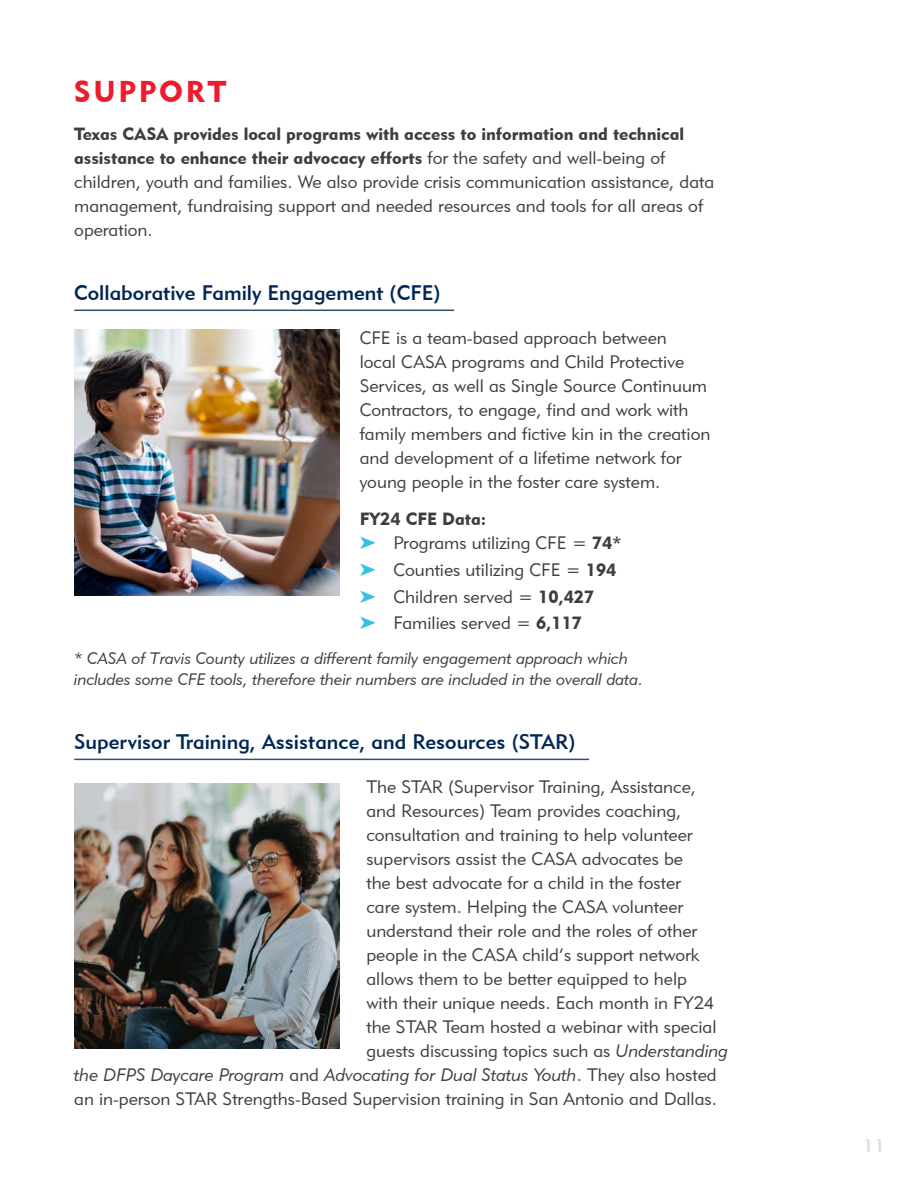
<style>
.page{position:relative;width:918px;height:1188px;background:#fff}
.page>*{position:absolute;margin:0;border:0;box-sizing:border-box;transform-origin:0 0}
.t1{font:30px "Geometric 415 BT Black A";letter-spacing:.09em;color:#ee1b2c}
.t2{font:21px "Geometric 415 BT Medium A";color:#002855}
.body_0{font:18px/24px "Geometric 415 BT Lite A";color:#3e3e3f}
.body_0-2{font:18px "Geometric 415 BT Lite Italic A";color:#3e3e3f}
.t3{font:18px "Geometric 415 BT Medium A";color:#dcdddf}
.body_0-3{font:17.7px/24px "Geometric 415 BT Black A";color:#3e3e3f}
.small_text{font:16.5px/21px "Geometric 415 BT Lite Italic A";color:#3e3e3f}
.s1{font-family:"Geometric 415 BT Lite A";font-size:18px}
.s2{color:#35c2e0}
.s3{font-family:"Geometric 415 BT Black A";font-size:17.7px}
.s4{font-family:"Geometric 415 BT Lite Italic A"}
.s5{font-family:"Geometric 415 BT Lite A"}
</style>
<div class="page">
<hr style="left:74px;top:310px;width:380px;height:1px;background:#2e5072">
<hr style="left:74px;top:759px;width:515px;height:1px;background:#2e5072">
<img style="left:74px;top:330px;width:265px;height:265px">
<img style="left:74px;top:783px;width:265px;height:265px">
<p class="t1" style="left:74px;top:73px;width:154px">SUPPORT</p>
<p class="body_0-3" style="left:74px;top:121px;width:612px">Texas CASA provides local programs with access to information and technical assistance to enhance their advocacy efforts <span class="s1">for the safety and well-being of</span></p>
<p class="body_0" style="left:74px;top:169px;width:642px">children, youth and families. We also provide crisis communication assistance, data management, fundraising support and needed resources and tools for all areas of operation.</p>
<p class="t2" style="left:74px;top:279px;width:368px">Collaborative Family Engagement (CFE)</p>
<p class="body_0" style="left:360px;top:325px;width:352px">CFE is a team-based approach between<br>local CASA programs and Child Protective Services, as well as Single Source Continuum Contractors, to engage, find and work with family members and fictive kin in the creation and development of a lifetime network for young people in the foster care system.</p>
<p class="body_0-3" style="left:360px;top:507px;width:128px">FY24 CFE Data:</p>
<p class="body_0" style="left:360px;top:531px;width:263px"><span class="s2">➤</span> Programs utilizing CFE = <span class="s3">74*</span></p>
<p class="body_0" style="left:360px;top:557px;width:258px"><span class="s2">➤</span> Counties utilizing CFE = <span class="s3">194</span></p>
<p class="body_0" style="left:360px;top:584px;width:236px"><span class="s2">➤</span> Children served = <span class="s3">10,427</span></p>
<p class="body_0" style="left:360px;top:611px;width:224px"><span class="s2">➤</span> Families served = <span class="s3">6,117</span></p>
<p class="small_text" style="left:74px;top:647px;width:570px">* CASA of Travis County utilizes a different family engagement approach which includes some CFE tools, therefore their numbers are included in the overall data.</p>
<p class="t2" style="left:74px;top:728px;width:503px">Supervisor Training, Assistance, and Resources (STAR)</p>
<p class="body_0" style="left:366px;top:774px;width:331px">The STAR (Supervisor Training, Assistance,</p>
<p class="body_0" style="left:366px;top:798px;width:316px">and Resources) Team provides coaching,</p>
<p class="body_0" style="left:366px;top:822px;width:328px">consultation and training to help volunteer</p>
<p class="body_0" style="left:366px;top:846px;width:318px">supervisors assist the CASA advocates be</p>
<p class="body_0" style="left:366px;top:870px;width:316px">the best advocate for a child in the foster</p>
<p class="body_0" style="left:366px;top:894px;width:318px">care system. Helping the CASA volunteer</p>
<p class="body_0" style="left:366px;top:918px;width:332px">understand their role and the roles of other</p>
<p class="body_0" style="left:366px;top:942px;width:335px">people in the CASA child’s support network</p>
<p class="body_0" style="left:366px;top:966px;width:322px">allows them to be better equipped to help</p>
<p class="body_0" style="left:366px;top:990px;width:349px">with their unique needs. Each month in FY24</p>
<p class="body_0" style="left:366px;top:1014px;width:352px">the STAR Team hosted a webinar with special</p>
<p class="body_0" style="left:366px;top:1038px;width:363px">guests discussing topics such as <span class="s4">Understanding</span></p>
<p class="body_0-2" style="left:74px;top:1063px;width:644px">the DFPS Daycare Program <span class="s5">and</span> Advocating for Dual Status Youth<span class="s5">. They also hosted</span></p>
<p class="body_0" style="left:74px;top:1086px;width:644px">an in-person STAR Strengths-Based Supervision training in San Antonio and Dallas.</p>
<p class="t3" style="left:863px;top:1135px;width:23px">11</p>
</div>
